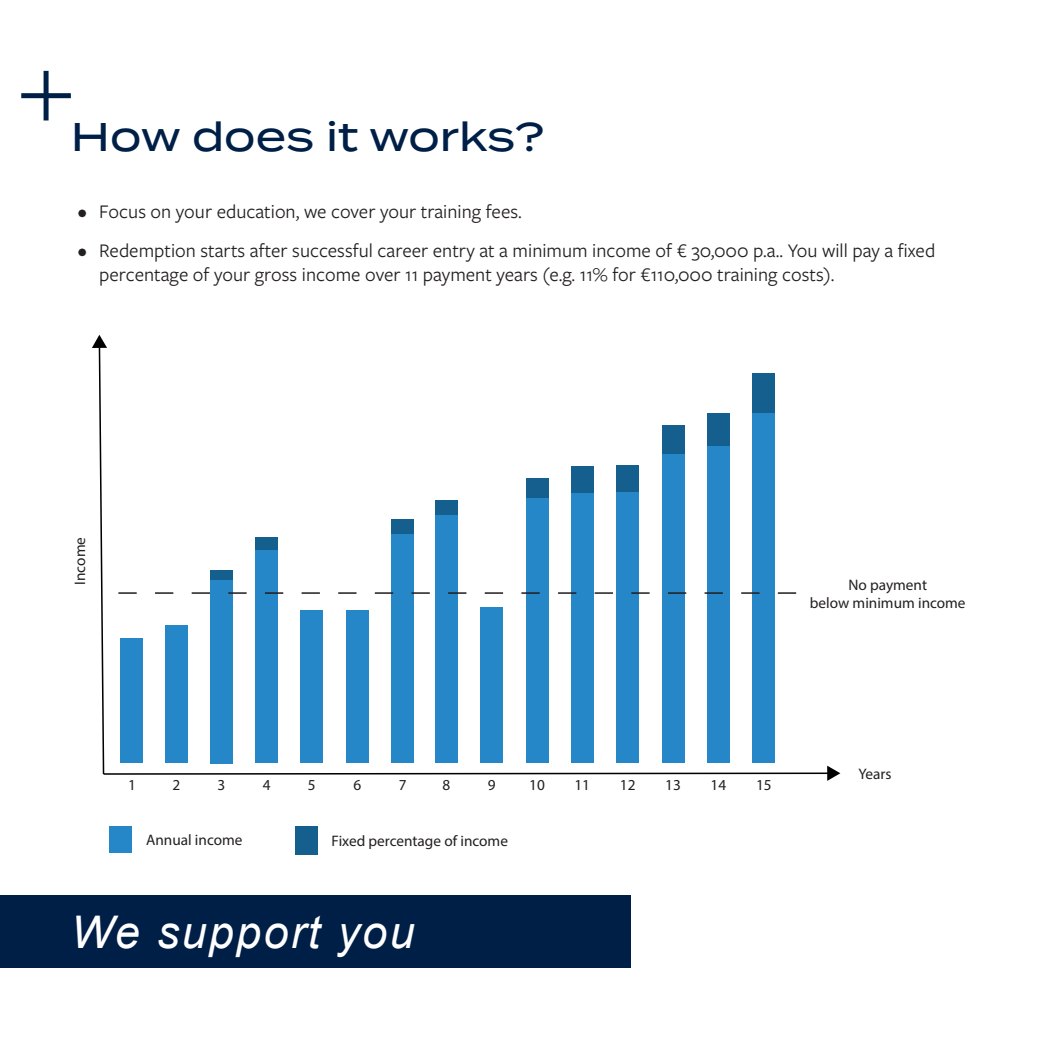
<style>
.page{position:relative;width:1049px;height:1049px;background:#fff}
.page>*{position:absolute;margin:0;border:0;box-sizing:border-box;transform-origin:0 0}
.t1{font:italic 45px "Arial";letter-spacing:.05em;color:#fff}
.t2{font:500 40px "Termina";color:#001f47}
.t3{font:20px/24px "Freight Sans Pro";color:#231f20}
.t4{font:15.25px/18.2px "Myriad Pro";color:#231f20;text-align:center}
</style>
<div class="page">
<div style="left:0;top:895px;width:631px;height:73px;background:#001f47"></div>
<div style="left:21px;top:93px;width:50px;height:5px;background:#001f47"></div>
<div style="left:44px;top:71px;width:5px;height:49px;background:#001f47"></div>
<div style="left:391px;top:534px;width:23px;height:229px;background:#2587c8"></div>
<div style="left:300px;top:610px;width:23px;height:153px;background:#2587c8"></div>
<div style="left:346px;top:610px;width:23px;height:153px;background:#2587c8"></div>
<div style="left:210px;top:580px;width:23px;height:183px;background:#2587c8"></div>
<div style="left:255px;top:549px;width:23px;height:214px;background:#2587c8"></div>
<div style="left:435px;top:514px;width:23px;height:249px;background:#2587c8"></div>
<div style="left:165px;top:626px;width:23px;height:137px;background:#2587c8"></div>
<div style="left:480px;top:607px;width:23px;height:156px;background:#2587c8"></div>
<div style="left:526px;top:497px;width:22px;height:266px;background:#2587c8"></div>
<div style="left:571px;top:491px;width:22px;height:272px;background:#2587c8"></div>
<div style="left:210px;top:571px;width:23px;height:9px;background:#155f8f"></div>
<div style="left:255px;top:537px;width:23px;height:12px;background:#155f8f"></div>
<div style="left:391px;top:519px;width:23px;height:15px;background:#155f8f"></div>
<div style="left:435px;top:500px;width:23px;height:14px;background:#155f8f"></div>
<div style="left:526px;top:478px;width:22px;height:19px;background:#155f8f"></div>
<div style="left:571px;top:467px;width:22px;height:26px;background:#155f8f"></div>
<div style="left:662px;top:453px;width:22px;height:310px;background:#2587c8"></div>
<div style="left:662px;top:425px;width:22px;height:29px;background:#155f8f"></div>
<div style="left:707px;top:445px;width:23px;height:318px;background:#2587c8"></div>
<div style="left:707px;top:413px;width:23px;height:32px;background:#155f8f"></div>
<div style="left:752px;top:413px;width:23px;height:350px;background:#2587c8"></div>
<div style="left:752px;top:373px;width:23px;height:40px;background:#155f8f"></div>
<div style="left:616px;top:491px;width:23px;height:272px;background:#2587c8"></div>
<div style="left:616px;top:465px;width:23px;height:26px;background:#155f8f"></div>
<div style="left:120px;top:638px;width:23px;height:125px;background:#2587c8"></div>
<svg style="left:118px;top:592px;width:679px;height:2px"></svg>
<div style="left:295px;top:827px;width:23px;height:28px;background:#155f8f"></div>
<div style="left:109px;top:826px;width:23px;height:27px;background:#2587c8"></div>
<hr style="left:104px;top:772px;width:725px;height:3px;background:#000001">
<svg style="left:827px;top:766px;width:13px;height:15px"></svg>
<svg style="left:92px;top:335px;width:15px;height:440px"></svg>
<h2 class="t2" style="left:71px;top:108px;width:475px">How does it works?</h2>
<p class="t3" style="left:78px;top:198px;width:445px">• Focus on your education, we cover your training fees.</p>
<p class="t3" style="left:99px;top:237px;width:837px;text-indent:-21px">• Redemption starts after successful career entry at a minimum income of € 30,000 p.a.. You will pay a fixed percentage of your gross income over 11 payment years (e.g. 11% for €110,000 training costs).</p>
<p class="t4" style="left:71px;top:585px;width:49px;rotate:-90deg">Income</p>
<p class="t4" style="left:810px;top:575px;width:157px">No payment<br>below minimum income</p>
<p class="t4" style="left:128px;top:776px;width:9px">1</p>
<p class="t4" style="left:173px;top:776px;width:9px">2</p>
<p class="t4" style="left:218px;top:776px;width:9px">3</p>
<p class="t4" style="left:263px;top:776px;width:9px">4</p>
<p class="t4" style="left:308px;top:776px;width:9px">5</p>
<p class="t4" style="left:353px;top:776px;width:9px">6</p>
<p class="t4" style="left:399px;top:776px;width:9px">7</p>
<p class="t4" style="left:442px;top:776px;width:9px">8</p>
<p class="t4" style="left:488px;top:776px;width:9px">9</p>
<p class="t4" style="left:529px;top:776px;width:17px">10</p>
<p class="t4" style="left:574px;top:776px;width:17px">11</p>
<p class="t4" style="left:620px;top:775px;width:17px">12</p>
<p class="t4" style="left:665px;top:776px;width:17px">13</p>
<p class="t4" style="left:711px;top:776px;width:17px">14</p>
<p class="t4" style="left:756px;top:776px;width:17px">15</p>
<p class="t4" style="left:146px;top:830px;width:98px">Annual income</p>
<p class="t4" style="left:332px;top:831px;width:178px">Fixed percentage of income</p>
<h1 class="t1" style="left:71px;top:903px;width:345px">We support you</h1>
<p class="t4" style="left:858px;top:764px;width:35px">Years</p>
</div>
